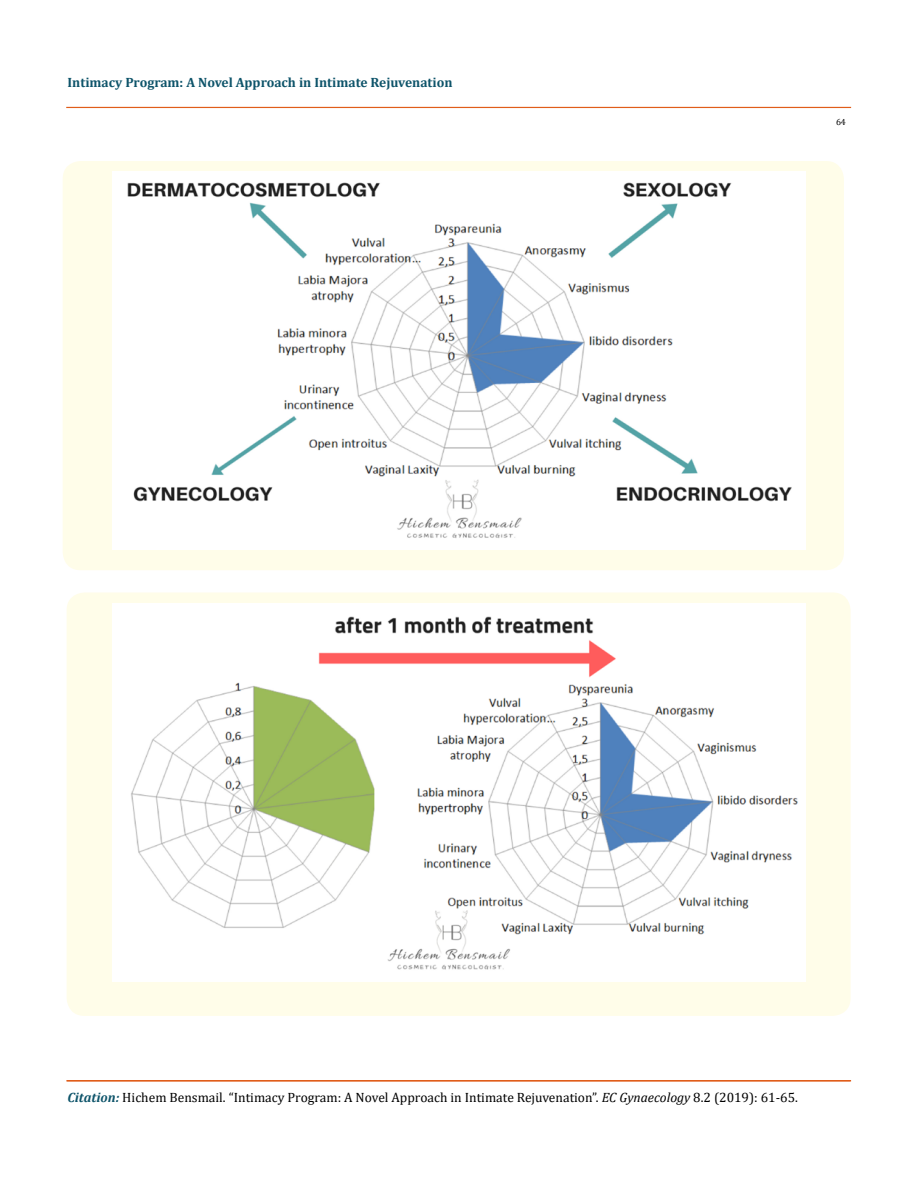
<style>
.page{position:relative;width:917px;height:1190px;background:#fff}
.page>*{position:absolute;margin:0;border:0;box-sizing:border-box;transform-origin:0 0}
.t1{font:13.5px "Cambria";color:#000}
.t2{font:700 13.5px "Cambria";color:#0e546a}
.t3{font:9px "Cambria";color:#000}
.s1{font-weight:700;font-style:italic;color:#0e546a}
.s2{font-style:italic}
</style>
<div class="page">
<div style="left:67px;top:107px;width:783px;height:1px;border:1px solid #e05d1a"></div>
<div style="left:67px;top:1080px;width:783px;height:1px;border:1px solid #e05d1a"></div>
<div style="left:63px;top:161px;width:780px;height:409px;background:#fffde9;border-radius:18px"></div>
<img style="left:112px;top:171px;width:694px;height:378px">
<div style="left:67px;top:592px;width:783px;height:423px;background:#fffde9;border-radius:18px"></div>
<img style="left:112px;top:604px;width:694px;height:377px">
<p class="t2" style="left:68px;top:73px;width:386px">Intimacy Program: A Novel Approach in Intimate Rejuvenation</p>
<p class="t3" style="left:836px;top:117px;width:11px">64</p>
<p class="t1" style="left:67px;top:1089px;width:732px"><span class="s1">Citation:</span> Hichem Bensmail. “Intimacy Program: A Novel Approach in Intimate Rejuvenation”. <span class="s2">EC Gynaecology</span> 8.2 (2019): 61-65.</p>
</div>
